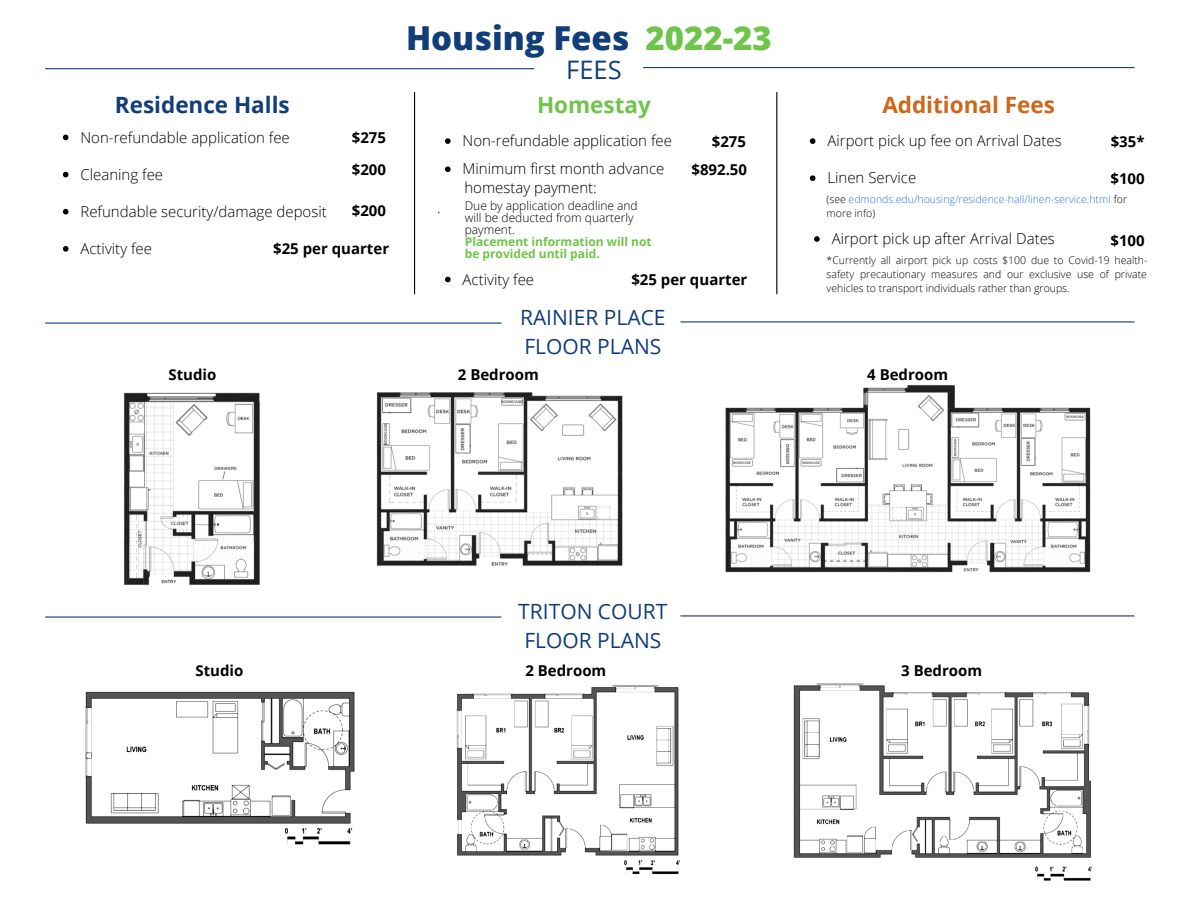
<style>
.page{position:relative;width:1188px;height:918px;background:#fff}
.page>*{position:absolute;margin:0;border:0;box-sizing:border-box;transform-origin:0 0}
.t1{font:800 33px "Open Sans";color:#113d79}
.t2{font:800 33px "Open Sans";color:#6fc44b}
.t3{font:25.5px "Open Sans";color:#113d79}
.t4{font:700 22.5px "Open Sans";color:#113d79}
.t5{font:700 22.5px "Open Sans";color:#cf661a}
.t6{font:700 22.5px "Open Sans";color:#6fc44b}
.t7{font:21px "Open Sans";color:#113d79}
.t8{font:300 15px "Open Sans";color:#000}
.t9{font:700 15px "Open Sans";color:#000}
.t10{font:300 12px/12px "Open Sans";color:#000}
.t11{font:700 12px/12px "Open Sans";color:#6fc44b}
.t12{font:300 10.5px/14px "Open Sans";color:#000;text-align:justify}
.t13{font:300 10.5px/14px "Open Sans";color:#2976eb}
.s1{color:#000}
</style>
<div class="page">
<hr style="left:46px;top:68px;width:488px;height:1px;background:#113d79">
<hr style="left:644px;top:67px;width:490px;height:1px;background:#113d79">
<hr style="left:776px;top:92px;width:1px;height:202px;background:#000">
<hr style="left:414px;top:92px;width:1px;height:202px;background:#000">
<hr style="left:46px;top:323px;width:455px;height:1px;background:#113d79">
<hr style="left:681px;top:321px;width:453px;height:2px;background:#113d79">
<img style="left:124px;top:392px;width:136px;height:193px">
<img style="left:376px;top:392px;width:247px;height:174px">
<img style="left:725px;top:385px;width:366px;height:188px">
<img style="left:85px;top:691px;width:270px;height:154px">
<img style="left:456px;top:685px;width:224px;height:190px">
<img style="left:793px;top:683px;width:300px;height:198px">
<svg style="left:810px;top:138px;width:6px;height:6px"></svg>
<svg style="left:810px;top:175px;width:6px;height:6px"></svg>
<svg style="left:445px;top:138px;width:6px;height:6px"></svg>
<svg style="left:445px;top:166px;width:6px;height:6px"></svg>
<svg style="left:445px;top:277px;width:6px;height:5px"></svg>
<svg style="left:63px;top:135px;width:6px;height:5px"></svg>
<svg style="left:63px;top:172px;width:6px;height:5px"></svg>
<svg style="left:63px;top:209px;width:6px;height:6px"></svg>
<svg style="left:63px;top:246px;width:6px;height:6px"></svg>
<hr style="left:46px;top:617px;width:455px;height:1px;background:#113d79">
<hr style="left:681px;top:615px;width:453px;height:2px;background:#113d79">
<svg style="left:814px;top:236px;width:6px;height:6px"></svg>
<p class="t1" style="left:406px;top:15px;width:225px">Housing Fees</p>
<p class="t2" style="left:646px;top:15px;width:128px">2022-23</p>
<p class="t3" style="left:566px;top:52px;width:57px">FEES</p>
<p class="t4" style="left:115px;top:89px;width:176px">Residence Halls</p>
<p class="t6" style="left:537px;top:89px;width:115px">Homestay</p>
<p class="t5" style="left:882px;top:89px;width:174px">Additional Fees</p>
<p class="t8" style="left:827px;top:130px;width:236px">Airport pick up fee on Arrival Dates</p>
<p class="t8" style="left:827px;top:167px;width:90px">Linen Service</p>
<p class="t8" style="left:81px;top:126px;width:211px">Non-refundable application fee</p>
<p class="t8" style="left:81px;top:164px;width:84px">Cleaning fee</p>
<p class="t8" style="left:81px;top:201px;width:248px">Refundable security/damage deposit</p>
<p class="t8" style="left:81px;top:238px;width:73px">Activity fee</p>
<p class="t9" style="left:352px;top:127px;width:36px">$275</p>
<p class="t9" style="left:352px;top:159px;width:36px">$200</p>
<p class="t9" style="left:352px;top:200px;width:36px">$200</p>
<p class="t9" style="left:273px;top:238px;width:118px">$25 per quarter</p>
<p class="t8" style="left:463px;top:130px;width:211px">Non-refundable application fee</p>
<p class="t8" style="left:463px;top:158px;width:203px">Minimum first month advance</p>
<p class="t9" style="left:1111px;top:131px;width:35px">$35*</p>
<p class="t9" style="left:1111px;top:168px;width:36px">$100</p>
<p class="t13" style="left:827px;top:192px;width:302px"><span class="s1">(see</span> edmonds.edu/housing/residence-hall/linen-service.html <span class="s1">for more info)</span></p>
<p class="t9" style="left:1111px;top:230px;width:36px">$100</p>
<p class="t9" style="left:712px;top:131px;width:36px">$275</p>
<p class="t9" style="left:691px;top:159px;width:57px">$892.50</p>
<p class="t8" style="left:464px;top:177px;width:134px">homestay payment:</p>
<p class="t8" style="left:437px;top:197px;width:5px">.</p>
<p class="t10" style="left:465px;top:200px;width:174px">Due by application deadline and will be deducted from quarterly payment.</p>
<p class="t11" style="left:465px;top:236px;width:188px">Placement information will not be provided until paid.</p>
<p class="t8" style="left:832px;top:228px;width:225px">Airport pick up after Arrival Dates</p>
<p class="t12" style="left:827px;top:253px;width:322px">*Currently all airport pick up costs $100 due to Covid-19 health&shy;safety precautionary measures and our exclusive use of private vehicles to transport individuals rather than groups.</p>
<p class="t8" style="left:463px;top:269px;width:73px">Activity fee</p>
<p class="t9" style="left:631px;top:269px;width:118px">$25 per quarter</p>
<p class="t7" style="left:520px;top:302px;width:147px">RAINIER PLACE</p>
<p class="t7" style="left:524px;top:332px;width:138px">FLOOR PLANS</p>
<p class="t9" style="left:168px;top:364px;width:49px">Studio</p>
<p class="t9" style="left:458px;top:364px;width:82px">2 Bedroom</p>
<p class="t9" style="left:867px;top:364px;width:82px">4 Bedroom</p>
<p class="t7" style="left:518px;top:596px;width:151px">TRITON COURT</p>
<p class="t7" style="left:524px;top:626px;width:138px">FLOOR PLANS</p>
<p class="t9" style="left:195px;top:660px;width:49px">Studio</p>
<p class="t9" style="left:525px;top:660px;width:82px">2 Bedroom</p>
<p class="t9" style="left:901px;top:660px;width:82px">3 Bedroom</p>
</div>
